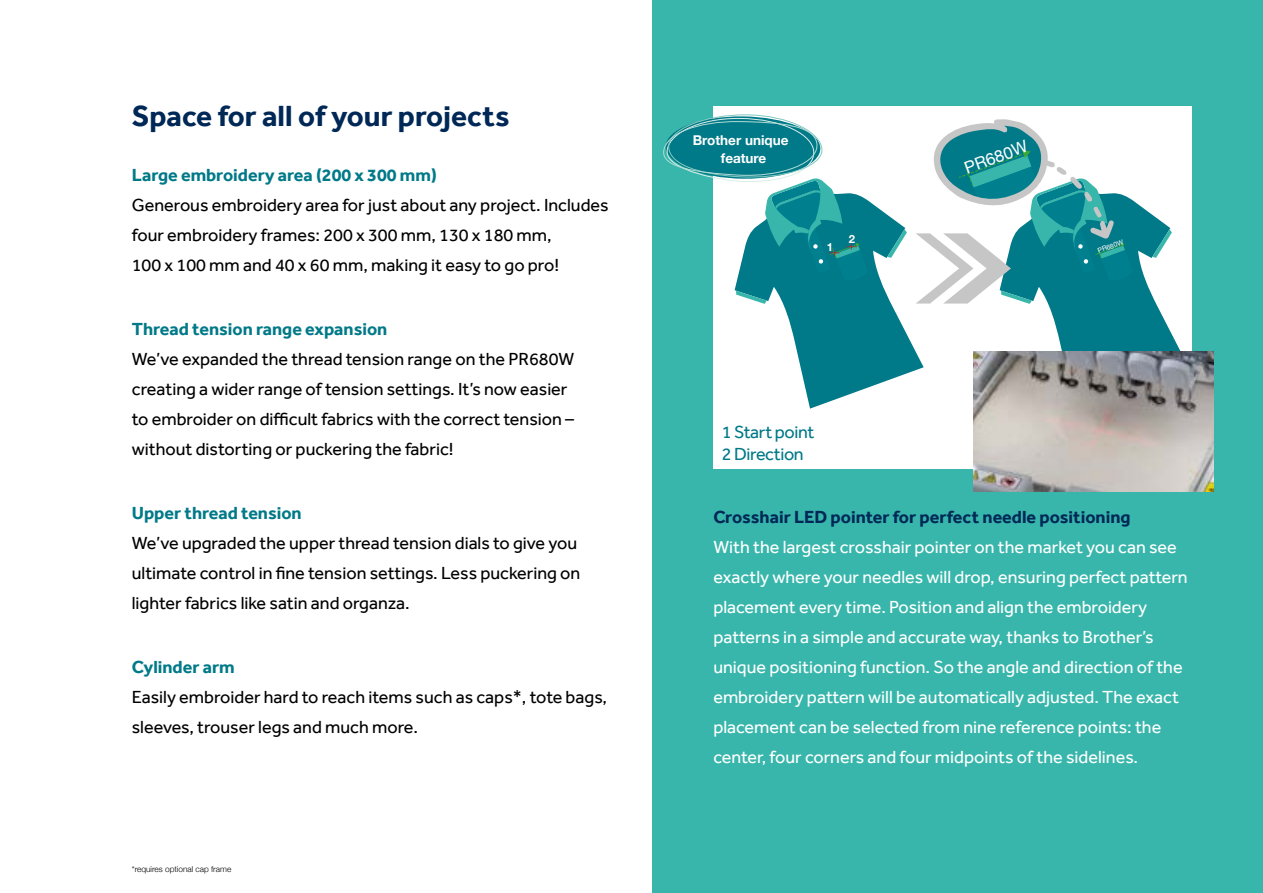
<style>
.page{position:relative;width:1263px;height:893px;background:#fff}
.page>*{position:absolute;margin:0;border:0;box-sizing:border-box;transform-origin:0 0}
.t1{font:700 30px "Effra";color:#002856}
.t2{font:18px/30px "Effra";color:#000}
.t3{font:18px/30px "Effra";color:#fff}
.t4{font:700 18px "Effra";color:#007988}
.t5{font:700 18px "Effra";color:#002856}
.t6{font:18px/21.6px "Effra";letter-spacing:-.02em;color:#007988}
.t7{font:16.65px "Helvetica Neue";color:#fff}
.t8{font:700 13.5px/18px "Helvetica Neue";color:#fff;text-align:center}
.t9{font:700 11.25px "Helvetica Neue";color:#fff}
.t10{font:300 8.25px "Helvetica Neue";color:#000}
.t11{font:6.75px "Helvetica Neue";color:#fff}
</style>
<div class="page">
<div style="left:653px;top:0;width:610px;height:893px;background:#38b6ab"></div>
<div style="left:713px;top:106px;width:479px;height:362px;background:#fff"></div>
<img style="left:974px;top:352px;width:239px;height:139px">
<svg style="left:663px;top:114px;width:526px;height:295px"></svg>
<h1 class="t1" style="left:132px;top:98px;width:379px">Space for all of your projects</h1>
<p class="t4" style="left:132px;top:164px;width:306px">Large embroidery area (200 x 300 mm)</p>
<p class="t2" style="left:132px;top:190px;width:478px">Generous embroidery area for just about any project. Includes four embroidery frames: 200 x 300 mm, 130 x 180 mm,<br>100 x 100 mm and 40 x 60 mm, making it easy to go pro!</p>
<p class="t4" style="left:132px;top:318px;width:257px">Thread tension range expansion</p>
<p class="t2" style="left:132px;top:344px;width:444px">We’ve expanded the thread tension range on the PR680W creating a wider range of tension settings. It’s now easier to embroider on difficult fabrics with the correct tension – without distorting or puckering the fabric!</p>
<p class="t4" style="left:132px;top:502px;width:171px">Upper thread tension</p>
<p class="t2" style="left:132px;top:528px;width:450px">We’ve upgraded the upper thread tension dials to give you ultimate control in fine tension settings. Less puckering on lighter fabrics like satin and organza.</p>
<p class="t4" style="left:132px;top:656px;width:104px">Cylinder arm</p>
<p class="t2" style="left:132px;top:682px;width:477px">Easily embroider hard to reach items such as caps*, tote bags, sleeves, trouser legs and much more.</p>
<p class="t10" style="left:132px;top:862px;width:101px">*requires optional cap frame</p>
<p class="t8" style="left:693px;top:132px;width:97px">Brother unique feature</p>
<p class="t9" style="left:827px;top:238px;width:8px">1</p>
<p class="t9" style="left:849px;top:230px;width:8px">2</p>
<p class="t6" style="left:722px;top:421px;width:94px">1 Start point<br>2 Direction</p>
<p class="t7" style="left:961px;top:157px;width:67px;rotate:-20deg">PR680W</p>
<p class="t11" style="left:1096px;top:246px;width:28px;rotate:-20deg">PR680W</p>
<p class="t5" style="left:713px;top:506px;width:419px">Crosshair LED pointer for perfect needle positioning</p>
<p class="t3" style="left:713px;top:532px;width:476px">With the largest crosshair pointer on the market you can see exactly where your needles will drop, ensuring perfect pattern placement every time. Position and align the embroidery patterns in a simple and accurate way, thanks to Brother’s unique positioning function. So the angle and direction of the embroidery pattern will be automatically adjusted. The exact placement can be selected from nine reference points: the center, four corners and four midpoints of the sidelines.</p>
</div>
